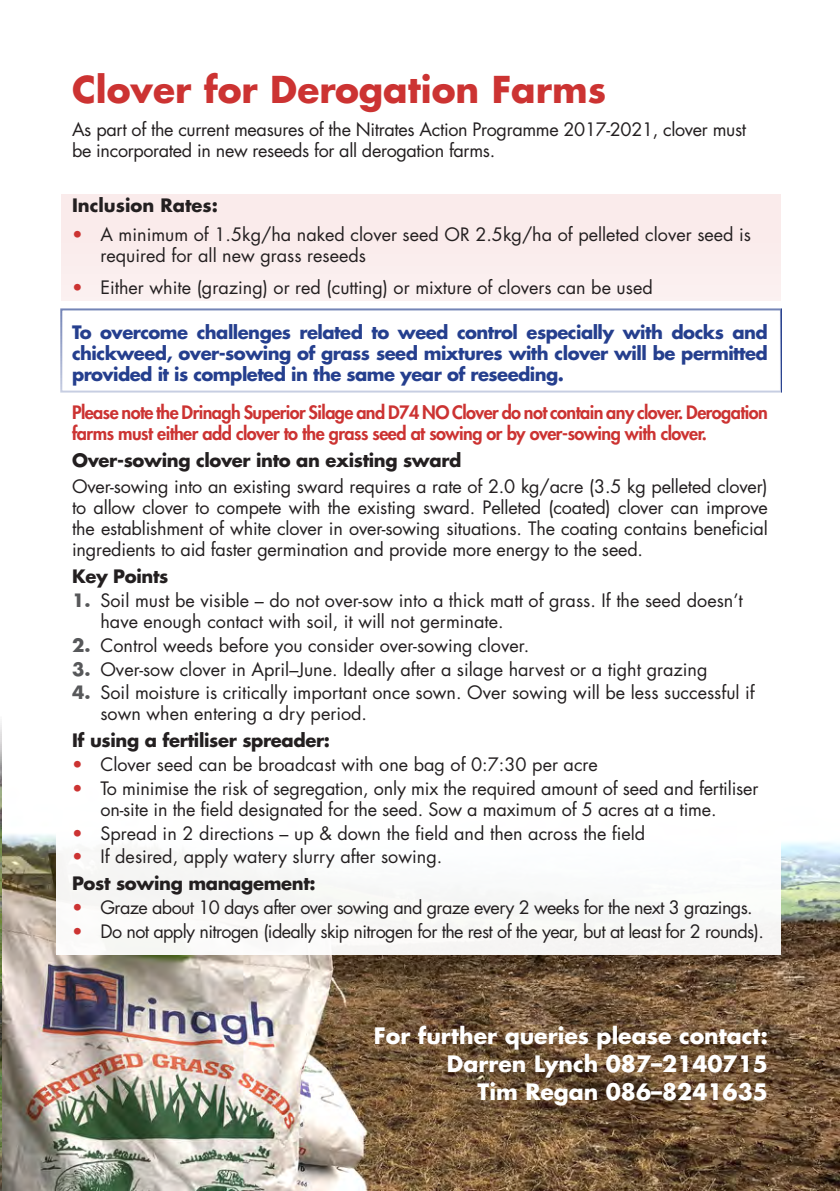
<style>
.page{position:relative;width:840px;height:1191px;background:#fff}
.page>*{position:absolute;margin:0;border:0;box-sizing:border-box;transform-origin:0 0}
.Paragraph_Style_1{font:700 36px "Futura Std";color:#cc3332}
.Pa1{font:700 22px "Futura Std";color:#fff}
.Paragraph_Style_1-2{font:18px/21px "Futura Std";color:#231f20}
.Paragraph_Style_1-3{font:700 18px/21px "Futura Std";letter-spacing:-.03em;color:#253f8e;text-align:justify}
.Paragraph_Style_1-4{font:800 18px/21px "Futura Std";letter-spacing:-.03em;color:#cc3332}
.Paragraph_Style_1-5{font:18px "Futura Std";letter-spacing:-.035em;color:#231f20}
.Paragraph_Style_1-6{font:18px/21px "Futura Std";letter-spacing:-.02em;color:#231f20}
.Paragraph_Style_1-7{font:700 18px "Futura Std";letter-spacing:-.02em;color:#231f20}
.Paragraph_Style_1-8{font:700 18px "Futura Std";color:#231f20}
.s1{color:#cc3332}
.s2{font-family:"Futura";font-weight:700;color:#57585a}
</style>
<div class="page">
<div style="left:61px;top:194px;width:719px;height:106px;background:#faebeb"></div>
<img style="left:1px;top:779px;width:838px;height:412px">
<div style="left:57px;top:237px;width:723px;height:717px;background:#fff"></div>
<img style="left:0;top:721px;width:1px;height:470px">
<p class="Paragraph_Style_1" style="left:72px;top:66px;width:535px">Clover for Derogation Farms</p>
<p class="Paragraph_Style_1-6" style="left:72px;top:119px;width:675px">As part of the current measures of the Nitrates Action Programme 2017-2021, clover must be incorporated in new reseeds for all derogation farms.</p>
<p class="Paragraph_Style_1-8" style="left:72px;top:193px;width:147px">Inclusion Rates:</p>
<p class="Paragraph_Style_1-2" style="left:100px;top:224px;width:651px;text-indent:-28px"><span class="s1">•</span> A minimum of 1.5kg/ha naked clover seed OR 2.5kg/ha of pelleted clover seed is required for all new grass reseeds</p>
<p class="Paragraph_Style_1-2" style="left:72px;top:277px;width:582px"><span class="s1">•</span> Either white (grazing) or red (cutting) or mixture of clovers can be used</p>
<p class="Paragraph_Style_1-3" style="left:72px;top:321px;width:697px">To overcome challenges related to weed control especially with docks and chickweed, over-sowing of grass seed mixtures with clover will be permitted provided it is completed in the same year of reseeding.</p>
<p class="Paragraph_Style_1-4" style="left:72px;top:402px;width:697px">Please note the Drinagh Superior Silage and D74 NO Clover do not contain any clover. Derogation farms must either add clover to the grass seed at sowing or by over-sowing with clover.</p>
<p class="Paragraph_Style_1-7" style="left:72px;top:448px;width:391px">Over-sowing clover into an existing sward</p>
<p class="Paragraph_Style_1-2" style="left:72px;top:476px;width:697px;text-align:justify">Over-sowing into an existing sward requires a rate of 2.0 kg/acre (3.5 kg pelleted clover) to allow clover to compete with the existing sward. Pelleted (coated) clover can improve the establishment of white clover in over-sowing situations. The coating contains beneficial ingredients to aid faster germination and provide more energy to the seed.</p>
<p class="Paragraph_Style_1-7" style="left:72px;top:564px;width:98px">Key Points</p>
<p class="Paragraph_Style_1-2" style="left:100px;top:590px;width:643px;text-indent:-28px"><span class="s2">1.</span> Soil must be visible – do not over-sow into a thick matt of grass. If the seed doesn’t have enough contact with soil, it will not germinate.</p>
<p class="Paragraph_Style_1-2" style="left:72px;top:635px;width:458px"><span class="s2">2.</span> Control weeds before you consider over-sowing clover.</p>
<p class="Paragraph_Style_1-2" style="left:72px;top:658px;width:636px"><span class="s2">3.</span> Over-sow clover in April–June. Ideally after a silage harvest or a tight grazing</p>
<p class="Paragraph_Style_1-2" style="left:100px;top:682px;width:655px;text-indent:-28px"><span class="s2">4.</span> Soil moisture is critically important once sown. Over sowing will be less successful if sown when entering a dry period.</p>
<p class="Paragraph_Style_1-7" style="left:72px;top:728px;width:259px">If using a fertiliser spreader:</p>
<p class="Paragraph_Style_1-2" style="left:72px;top:754px;width:527px"><span class="s1">•</span> Clover seed can be broadcast with one bag of 0:7:30 per acre</p>
<p class="Paragraph_Style_1-2" style="left:100px;top:778px;width:659px;text-indent:-28px"><span class="s1">•</span> To minimise the risk of segregation, only mix the required amount of seed and fertiliser on-site in the field designated for the seed. Sow a maximum of 5 acres at a time.</p>
<p class="Paragraph_Style_1-2" style="left:72px;top:822px;width:574px"><span class="s1">•</span> Spread in 2 directions – up &amp; down the field and then across the field</p>
<p class="Paragraph_Style_1-2" style="left:72px;top:846px;width:371px"><span class="s1">•</span> If desired, apply watery slurry after sowing.</p>
<p class="Paragraph_Style_1-7" style="left:72px;top:871px;width:245px">Post sowing management:</p>
<p class="Paragraph_Style_1-5" style="left:72px;top:896px;width:682px"><span class="s1">•</span> Graze about 10 days after over sowing and graze every 2 weeks for the next 3 grazings.</p>
<p class="Paragraph_Style_1-5" style="left:72px;top:919px;width:693px"><span class="s1">•</span> Do not apply nitrogen (ideally skip nitrogen for the rest of the year, but at least for 2 rounds).</p>
<p class="Pa1" style="left:373px;top:1021px;width:395px">For further queries please contact:</p>
<p class="Pa1" style="left:446px;top:1049px;width:322px">Darren Lynch 087–2140715</p>
<p class="Pa1" style="left:477px;top:1077px;width:291px">Tim Regan 086–8241635</p>
</div>
